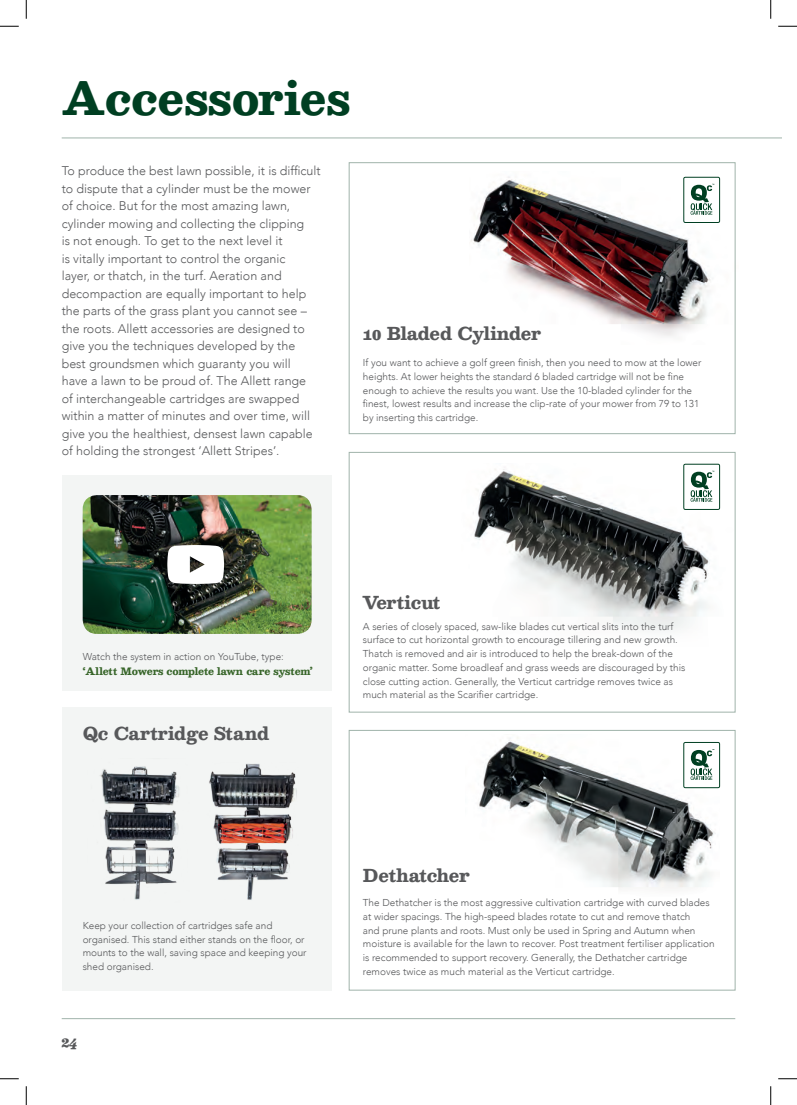
<style>
.page{position:relative;width:797px;height:1105px;background:#fff}
.page>*{position:absolute;margin:0;border:0;box-sizing:border-box;transform-origin:0 0}
.t1{font:italic 700 44.38px "Besley";letter-spacing:-.005em;color:#003f22}
.t2{font:italic 700 17.5px "Besley";letter-spacing:-.02em;color:#57585a}
.t3{font:italic 700 17.5px "Besley";color:#57585a}
.t4{font:italic 700 15px "Besley";color:#57585a}
.t5{font:300 12.5px/17.5px "Avenir";color:#57585a}
.t6{font:300 10px/13.8px "Avenir";color:#57585a}
.t7{font:italic 700 10px "Besley";letter-spacing:-.02em;color:#376529}
.s1{font-style:inherit}
</style>
<div class="page">
<hr style="left:62px;top:1018px;width:673px;height:1px;background:#a0b3aa">
<div style="left:62px;top:475px;width:269px;height:215px;background:#f3f5f4"></div>
<img style="left:83px;top:495px;width:228px;height:139px">
<svg style="left:167px;top:545px;width:57px;height:39px"></svg>
<img style="left:471px;top:171px;width:265px;height:174px">
<img style="left:473px;top:464px;width:263px;height:182px">
<div style="left:62px;top:707px;width:269px;height:283px;background:#f3f5f4"></div>
<div style="left:349px;top:163px;width:386px;height:271px;border:1px solid #a0b3aa"></div>
<div style="left:349px;top:452px;width:386px;height:260px;border:1px solid #a0b3aa"></div>
<div style="left:349px;top:730px;width:386px;height:260px;border:1px solid #a0b3aa"></div>
<hr style="left:62px;top:138px;width:719px;height:1px;background:#a0b3aa">
<img style="left:479px;top:737px;width:240px;height:152px">
<img style="left:100px;top:766px;width:80px;height:134px">
<img style="left:209px;top:763px;width:88px;height:137px">
<svg style="left:690px;top:471px;width:24px;height:31px"></svg>
<div style="left:683px;top:464px;width:37px;height:46px;border:1px solid #003f22;border-radius:2px"></div>
<svg style="left:690px;top:184px;width:24px;height:31px"></svg>
<div style="left:683px;top:177px;width:37px;height:46px;border:1px solid #003f22;border-radius:2px"></div>
<svg style="left:690px;top:749px;width:24px;height:31px"></svg>
<div style="left:683px;top:742px;width:37px;height:46px;border:1px solid #003f22;border-radius:2px"></div>
<svg style="left:0;top:25px;width:19px;height:2px"></svg>
<svg style="left:778px;top:25px;width:19px;height:2px"></svg>
<svg style="left:0;top:1078px;width:19px;height:1px"></svg>
<svg style="left:778px;top:1078px;width:19px;height:1px"></svg>
<svg style="left:25px;top:0;width:2px;height:19px"></svg>
<svg style="left:25px;top:1086px;width:2px;height:19px"></svg>
<svg style="left:770px;top:0;width:1px;height:19px"></svg>
<svg style="left:770px;top:1086px;width:1px;height:19px"></svg>
<h1 class="t1" style="left:62px;top:74px;width:290px">Accessories</h1>
<p class="t5" style="left:62px;top:162px;width:260px">To produce the best lawn possible, it is difficult to dispute that a cylinder must be the mower of choice. But for the most amazing lawn, cylinder mowing and collecting the clipping<br>is not enough. To get to the next level it<br>is vitally important to control the organic<br>layer, or thatch, in the turf. Aeration and decompaction are equally important to help the parts of the grass plant you cannot see – the roots. Allett accessories are designed to give you the techniques developed by the best groundsmen which guaranty you will<br>have a lawn to be proud of. The Allett range<br>of interchangeable cartridges are swapped within a matter of minutes and over time, will give you the healthiest, densest lawn capable of holding the strongest ‘Allett Stripes’.</p>
<h2 class="t2" style="left:363px;top:323px;width:179px">10 Bladed Cylinder</h2>
<p class="t6" style="left:363px;top:356px;width:340px">If you want to achieve a golf green finish, then you need to mow at the lower heights. At lower heights the standard 6 bladed cartridge will not be fine enough to achieve the results you want. Use the 10-bladed cylinder for the finest, lowest results and increase the clip-rate of your mower from 79 to 131 by inserting this cartridge.</p>
<p class="t6" style="left:83px;top:649px;width:203px">Watch the system in action on YouTube, type:</p>
<p class="t7" style="left:83px;top:665px;width:231px">‘Allett Mowers complete lawn care system’</p>
<h2 class="t3" style="left:83px;top:724px;width:188px">Qc Cartridge Stand</h2>
<p class="t6" style="left:83px;top:918px;width:225px">Keep your collection of cartridges safe and organised. This stand either stands on the floor, or mounts to the wall, saving space and keeping your shed organised.</p>
<h3 class="t4" style="left:61px;top:1032px;width:17px">2<span class="s1">4</span></h3>
<h2 class="t2" style="left:363px;top:592px;width:79px">Verticut</h2>
<p class="t6" style="left:363px;top:619px;width:324px">A series of closely spaced, saw-like blades cut vertical slits into the turf surface to cut horizontal growth to encourage tillering and new growth.<br>Thatch is removed and air is introduced to help the break-down of the organic matter. Some broadleaf and grass weeds are discouraged by this close cutting action. Generally, the Verticut cartridge removes twice as much material as the Scarifier cartridge.</p>
<h2 class="t2" style="left:363px;top:866px;width:107px">Dethatcher</h2>
<p class="t6" style="left:363px;top:896px;width:353px">The Dethatcher is the most aggressive cultivation cartridge with curved blades at wider spacings. The high-speed blades rotate to cut and remove thatch<br>and prune plants and roots. Must only be used in Spring and Autumn when moisture is available for the lawn to recover. Post treatment fertiliser application is recommended to support recovery. Generally, the Dethatcher cartridge removes twice as much material as the Verticut cartridge.</p>
</div>
